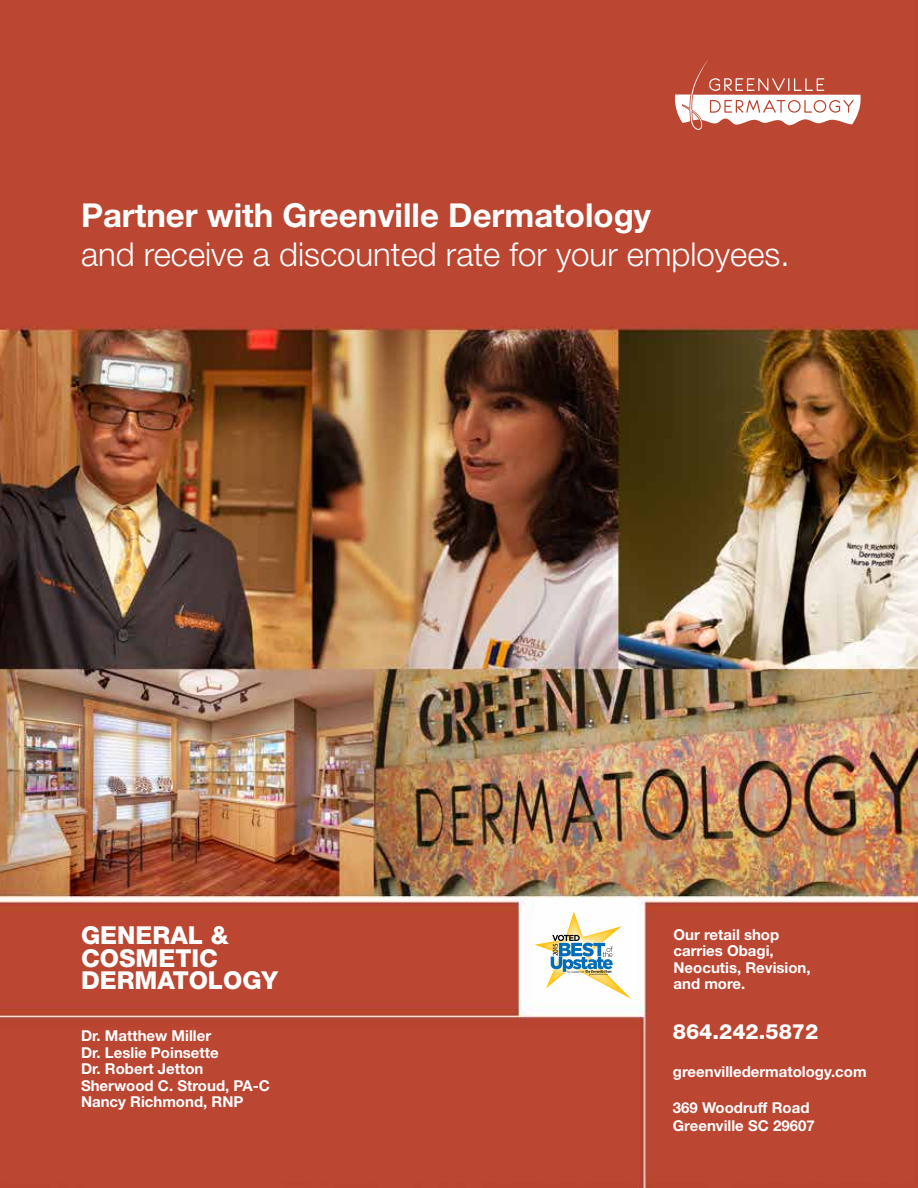
<style>
.page{position:relative;width:918px;height:1188px;background:#fff}
.page>*{position:absolute;margin:0;border:0;box-sizing:border-box;transform-origin:0 0}
.t1{font:300 33px "Helvetica Neue LT Std";color:#fff}
.t2{font:700 33px "Helvetica Neue LT Std";color:#fff}
.t3{font:800 24.75px/22.5px "Helvetica Neue LT Std";color:#fff}
.t4{font:800 21px "Helvetica Neue LT Std";color:#fff}
.t5{font:700 15px/16.5px "Helvetica Neue LT Std";color:#fff}
.t6{font:300 7.2px "Gotham";color:#000}
</style>
<div class="page">
<img style="left:0;top:0;width:918px;height:1188px">
<svg style="left:675px;top:60px;width:186px;height:70px"></svg>
<svg style="left:535px;top:912px;width:96px;height:87px"></svg>
<h1 class="t2" style="left:81px;top:194px;width:572px">Partner with Greenville Dermatology</h1>
<h1 class="t1" style="left:81px;top:234px;width:710px">and receive a discounted rate for your employees.</h1>
<h2 class="t3" style="left:81px;top:924px;width:199px">GENERAL &amp;<br>COSMETIC<br>DERMATOLOGY</h2>
<p class="t5" style="left:81px;top:1027px;width:190px">Dr. Matthew Miller<br>Dr. Leslie Poinsette<br>Dr. Robert Jetton<br>Sherwood C. Stroud, PA-C<br>Nancy Richmond, RNP</p>
<p class="t6" style="left:551px;top:956px;width:15px;rotate:-90deg">2015</p>
<p class="t5" style="left:674px;top:926px;width:139px">Our retail shop carries Obagi,<br>Neocutis, Revision, and more.</p>
<h3 class="t4" style="left:673px;top:1019px;width:147px">864.242.5872</h3>
<p class="t5" style="left:673px;top:1063px;width:195px">greenvilledermatology.com</p>
<p class="t5" style="left:673px;top:1098px;width:143px;line-height:18px">369 Woodruff Road<br>Greenville SC 29607</p>
</div>
